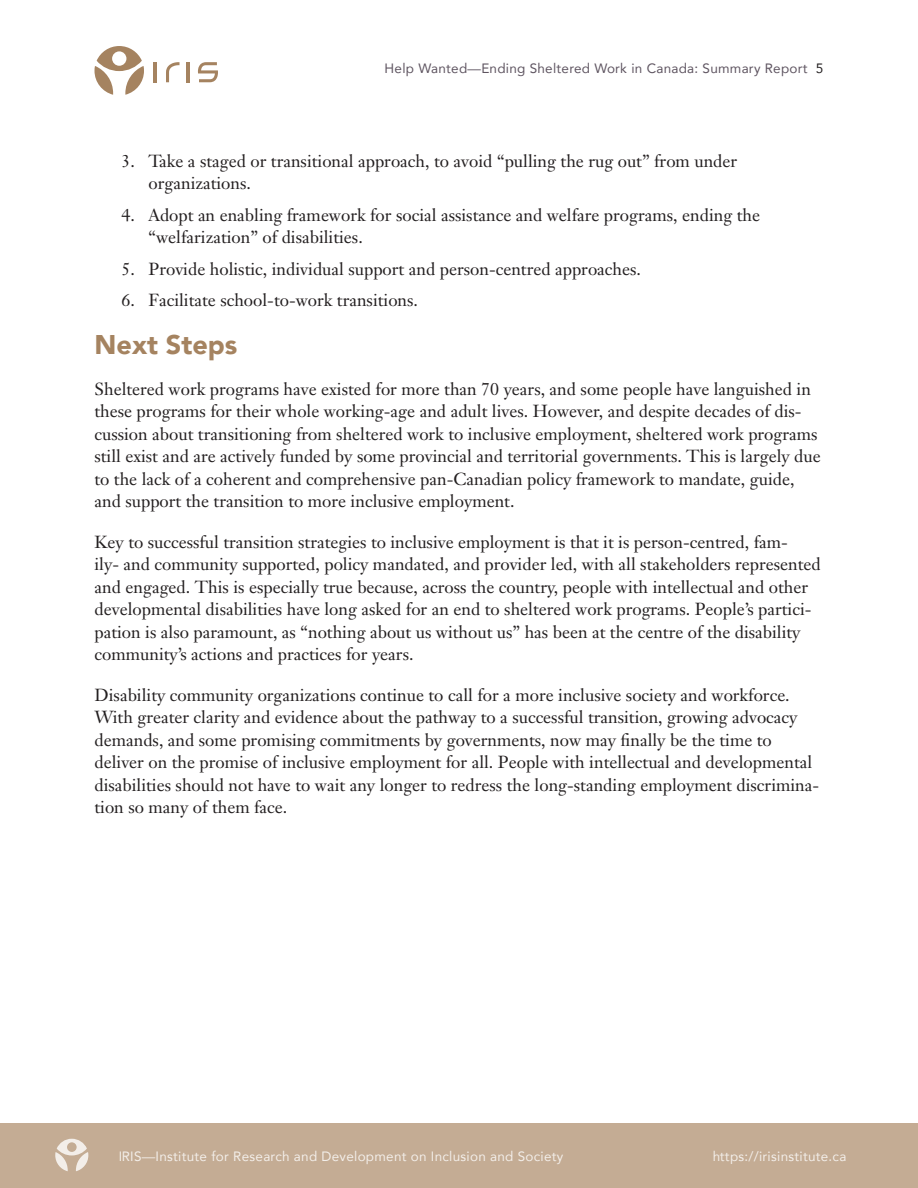
<style>
.page{position:relative;width:918px;height:1188px;background:#fff}
.page>*{position:absolute;margin:0;border:0;box-sizing:border-box;transform-origin:0 0}
.Heading_1{font:900 27px "Avenir";color:#a58360}
.List_Paragraph{font:17.25px/22.5px "Janson Text";color:#231f20}
.t1{font:13.5px "Avenir";letter-spacing:.02em;color:#fff}
.t2{font:13.5px "Avenir";letter-spacing:.02em;color:#5e5460}
.s1{color:#231f20}
</style>
<div class="page">
<svg style="left:198px;top:62px;width:20px;height:20px"></svg>
<hr style="left:186px;top:62px;width:3px;height:20px;background:#a58360">
<hr style="left:154px;top:62px;width:3px;height:20px;background:#a58360">
<svg style="left:166px;top:62px;width:14px;height:20px"></svg>
<svg style="left:95px;top:46px;width:49px;height:49px"></svg>
<div style="left:0;top:1123px;width:918px;height:65px;background:#c4ac94"></div>
<svg style="left:55px;top:1139px;width:33px;height:32px"></svg>
<p class="t2" style="left:385px;top:57px;width:440px">Help Wanted—Ending Sheltered Work in Canada: Summary Report <span class="s1">5</span></p>
<p class="List_Paragraph" style="left:148px;top:149px;width:590px;text-indent:-27px">3. Take a staged or transitional approach, to avoid “pulling the rug out” from under organizations.</p>
<p class="List_Paragraph" style="left:148px;top:203px;width:613px;text-indent:-27px">4. Adopt an enabling framework for social assistance and welfare programs, ending the “welfarization” of disabilities.</p>
<p class="List_Paragraph" style="left:122px;top:257px;width:521px">5. Provide holistic, individual support and person-centred approaches.</p>
<p class="List_Paragraph" style="left:122px;top:289px;width:298px">6. Facilitate school-to-work transitions.</p>
<p class="Heading_1" style="left:94px;top:321px;width:144px">Next Steps</p>
<p class="List_Paragraph" style="left:94px;top:377px;width:728px">Sheltered work programs have existed for more than 70 years, and some people have languished in these programs for their whole working-age and adult lives. However, and despite decades of dis&shy;cussion about transitioning from sheltered work to inclusive employment, sheltered work programs still exist and are actively funded by some provincial and territorial governments. This is largely due to the lack of a coherent and comprehensive pan-Canadian policy framework to mandate, guide, and support the transition to more inclusive employment.</p>
<p class="List_Paragraph" style="left:94px;top:530px;width:728px">Key to successful transition strategies to inclusive employment is that it is person-centred, fam-<br>ily- and community supported, policy mandated, and provider led, with all stakeholders represented and engaged. This is especially true because, across the country, people with intellectual and other developmental disabilities have long asked for an end to sheltered work programs. People’s partici&shy;pation is also paramount, as “nothing about us without us” has been at the centre of the disability community’s actions and practices for years.</p>
<p class="List_Paragraph" style="left:94px;top:683px;width:726px">Disability community organizations continue to call for a more inclusive society and workforce.<br>With greater clarity and evidence about the pathway to a successful transition, growing advocacy demands, and some promising commitments by governments, now may finally be the time to deliver on the promise of inclusive employment for all. People with intellectual and developmental disabilities should not have to wait any longer to redress the long-standing employment discrimina&shy;tion so many of them face.</p>
<p class="t1" style="left:118px;top:1145px;width:447px">IRIS—Institute for Research and Development on Inclusion and Society</p>
<p class="t1" style="left:712px;top:1145px;width:136px">https://irisinstitute.ca</p>
</div>
